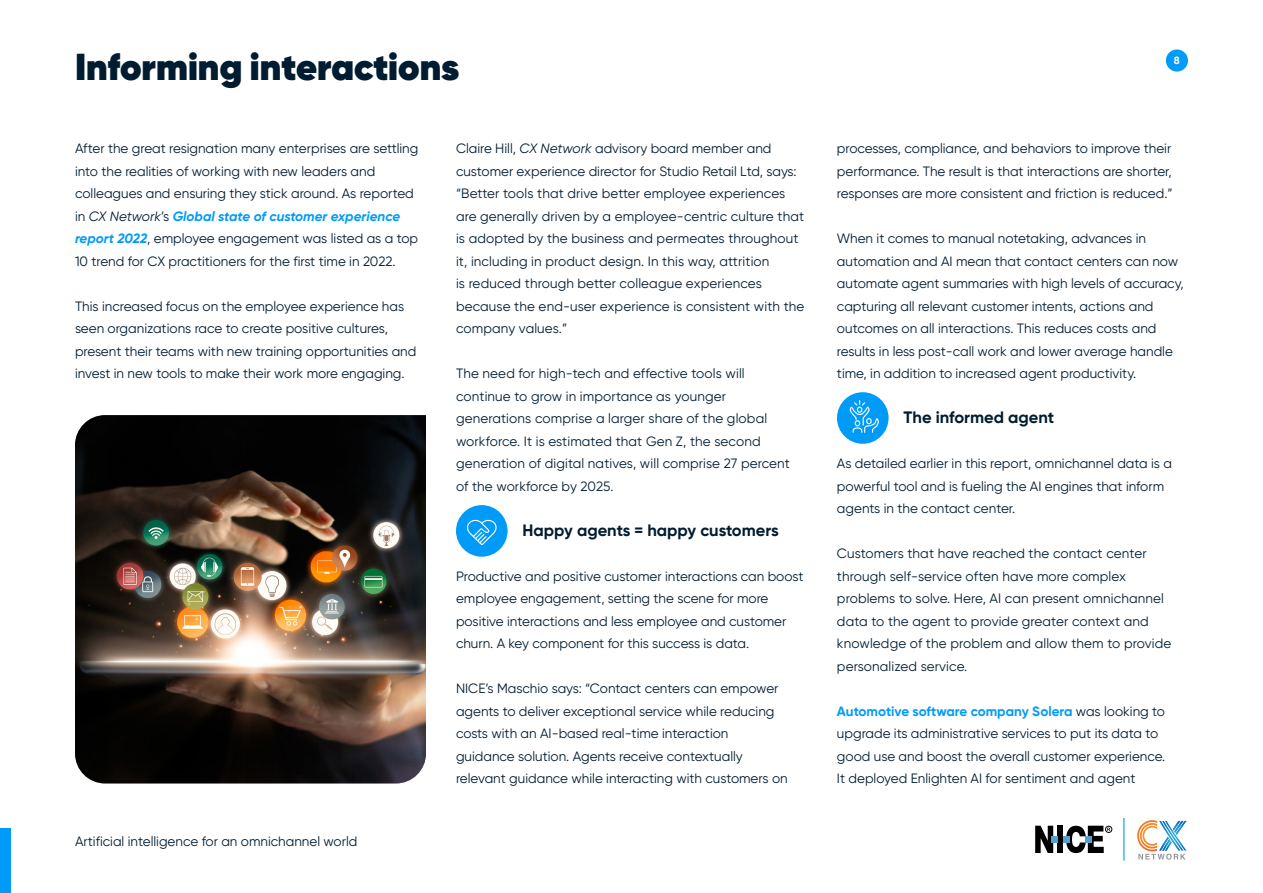
<style>
.page{position:relative;width:1263px;height:893px;background:#fff}
.page>*{position:absolute;margin:0;border:0;box-sizing:border-box;transform-origin:0 0}
.t1{font:800 37.5px "Gilroy";color:#001c30}
.t2{font:700 16.5px "Gilroy";color:#001c30}
.t3{font:13.5px/22.5px "Gilroy";color:#001c30}
.t4{font:700 10.5px "Gilroy";color:#fff}
.s1{font-style:italic}
.s2{font-weight:700;font-style:italic;color:#009bf9}
.s3{font-weight:700;color:#009bf9}
</style>
<div class="page">
<div style="left:1057px;top:826px;width:6px;height:27px;background:#000"></div>
<svg style="left:1035px;top:826px;width:22px;height:27px"></svg>
<svg style="left:1063px;top:826px;width:47px;height:27px"></svg>
<div style="left:1105px;top:826px;width:7px;height:7px;border:1px solid #000;border-radius:50%"></div>
<div style="left:1166px;top:50px;width:22px;height:22px;background:#009bf9;border-radius:50%"></div>
<div style="left:0;top:828px;width:10px;height:65px;background:#009bf9"></div>
<svg style="left:1137px;top:820px;width:49px;height:40px"></svg>
<hr style="left:1123px;top:818px;width:1px;height:43px;background:#009bf9">
<div style="left:456px;top:505px;width:52px;height:52px;background:#009bf9;border-radius:50%"></div>
<img style="left:75px;top:415px;width:351px;height:368px">
<svg style="left:467px;top:520px;width:30px;height:25px"></svg>
<div style="left:837px;top:392px;width:51px;height:52px;background:#009bf9;border-radius:50%"></div>
<svg style="left:849px;top:400px;width:30px;height:33px"></svg>
<p class="t1" style="left:75px;top:42px;width:386px">Informing interactions</p>
<p class="t4" style="left:1174px;top:54px;width:7px">8</p>
<p class="t3" style="left:75px;top:137px;width:345px">After the great resignation many enterprises are settling into the realities of working with new leaders and colleagues and ensuring they stick around. As reported in <span class="s1">CX Network</span>’s <span class="s2">Global state of customer experience report 2022</span>, employee engagement was listed as a top 10 trend for CX practitioners for the first time in 2022.</p>
<p class="t3" style="left:75px;top:295px;width:343px">This increased focus on the employee experience has seen organizations race to create positive cultures, present their teams with new training opportunities and invest in new tools to make their work more engaging.</p>
<p class="t3" style="left:456px;top:137px;width:350px">Claire Hill, <span class="s1">CX Network</span> advisory board member and customer experience director for Studio Retail Ltd, says: “Better tools that drive better employee experiences are generally driven by a employee-centric culture that is adopted by the business and permeates throughout it, including in product design. In this way, attrition<br>is reduced through better colleague experiences because the end-user experience is consistent with the company values.”</p>
<p class="t3" style="left:456px;top:362px;width:290px">The need for high-tech and effective tools will</p>
<p class="t3" style="left:456px;top:385px;width:272px">continue to grow in importance as younger</p>
<p class="t3" style="left:456px;top:407px;width:335px">generations comprise a larger share of the global workforce. It is estimated that Gen Z, the second generation of digital natives, will comprise 27 percent</p>
<p class="t3" style="left:456px;top:475px;width:159px">of the workforce by 2025.</p>
<p class="t2" style="left:523px;top:520px;width:258px">Happy agents = happy customers</p>
<p class="t3" style="left:456px;top:565px;width:349px">Productive and positive customer interactions can boost employee engagement, setting the scene for more positive interactions and less employee and customer churn. A key component for this success is data.</p>
<p class="t3" style="left:456px;top:677px;width:333px">NICE’s Maschio says: “Contact centers can empower agents to deliver exceptional service while reducing costs with an AI-based real-time interaction guidance solution. Agents receive contextually relevant guidance while interacting with customers on</p>
<p class="t3" style="left:837px;top:137px;width:337px;text-align:justify">processes, compliance, and behaviors to improve their performance. The result is that interactions are shorter, responses are more consistent and friction is reduced.”</p>
<p class="t3" style="left:837px;top:227px;width:348px">When it comes to manual notetaking, advances in automation and AI mean that contact centers can now automate agent summaries with high levels of accuracy, capturing all relevant customer intents, actions and outcomes on all interactions. This reduces costs and results in less post-call work and lower average handle time, in addition to increased agent productivity.</p>
<p class="t2" style="left:903px;top:407px;width:152px">The informed agent</p>
<p class="t3" style="left:837px;top:452px;width:337px">As detailed earlier in this report, omnichannel data is a powerful tool and is fueling the AI engines that inform agents in the contact center.</p>
<p class="t3" style="left:837px;top:542px;width:311px">Customers that have reached the contact center through self-service often have more complex</p>
<p class="t3" style="left:837px;top:587px;width:336px">problems to solve. Here, AI can present omnichannel data to the agent to provide greater context and knowledge of the problem and allow them to provide personalized service.</p>
<p class="t3" style="left:837px;top:700px;width:330px"><span class="s3">Automotive software company Solera</span> was looking to upgrade its administrative services to put its data to good use and boost the overall customer experience.<br>It deployed Enlighten AI for sentiment and agent</p>
<p class="t3" style="left:75px;top:830px;width:284px">Artificial intelligence for an omnichannel world</p>
</div>
